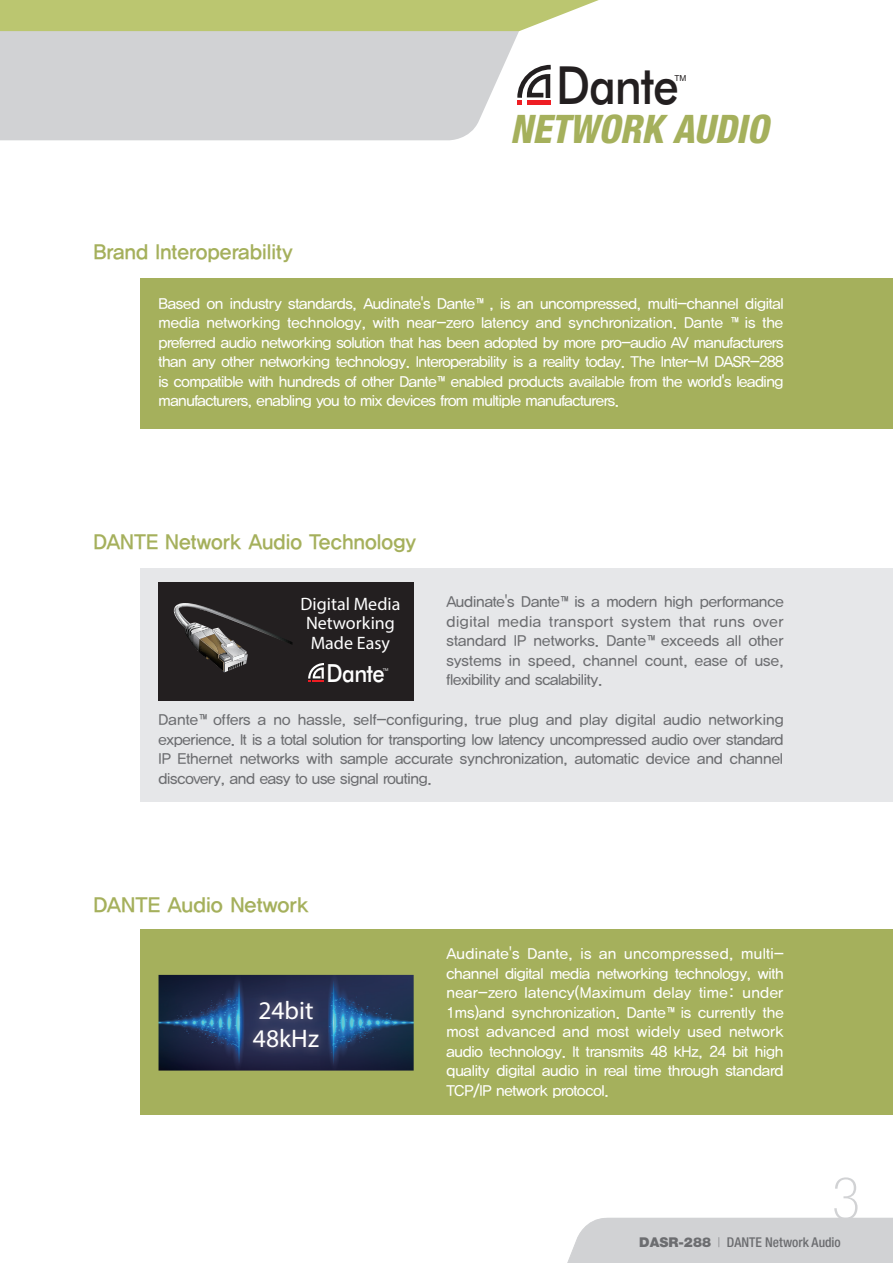
<style>
.page{position:relative;width:893px;height:1263px;background:#fff}
.page>*{position:absolute;margin:0;border:0;box-sizing:border-box;transform-origin:0 0}
.t1{font:100 condensed 58.8px "Helvetica Neue";color:#d1d2d4}
.t2{font:500 52.65px "Futura BT";letter-spacing:-.03em;color:#231f20;scale:.88 1}
.t3{font:italic 800 condensed 39.3px "Helvetica Neue";color:#a5b05c;scale:.95 1}
.t4{font:25.5px/27.6px "Myriad Pro";color:#fff}
.t5{font:500 24.9px "Futura BT";letter-spacing:-.03em;color:#fff;scale:.88 1}
.t6{font:21px "YDIYGO340";color:#a5b05c}
.t7{font:18px/19.5px "Myriad Pro";color:#fff;text-align:center}
.t8{font:15px/19.5px "YDIYGO330";letter-spacing:-.03em;color:#fff;text-align:justify}
.t9{font:15px/19.5px "YDIYGO330";letter-spacing:-.02em;color:#6c6d70;text-align:justify}
.t10{font:500 condensed 13.5px "Helvetica Neue";color:#6c6d70}
.t11{font:8.25px "Arial";color:#231f20}
.t12{font:3.9px "Arial";color:#fff}
.s1{font-weight:900;font-stretch:normal}
.s2{font-weight:100}
</style>
<div class="page">
<div style="left:0;top:31px;width:519px;height:109px;background:#d1d2d4"></div>
<div style="left:0;top:0;width:599px;height:31px;background:#bbc670"></div>
<svg style="left:517px;top:63px;width:34px;height:42px"></svg>
<div style="left:140px;top:568px;width:753px;height:234px;background:#e6e7e9"></div>
<div style="left:140px;top:929px;width:753px;height:186px;background:#a5b05c"></div>
<div style="left:140px;top:278px;width:753px;height:150px;background:#a5b05c"></div>
<div style="left:159px;top:583px;width:255px;height:118px;background:#231f20"></div>
<svg style="left:174px;top:603px;width:118px;height:69px"></svg>
<svg style="left:308px;top:663px;width:16px;height:19px"></svg>
<img style="left:159px;top:975px;width:255px;height:95px">
<img style="left:245px;top:992px;width:82px;height:64px">
<div style="left:567px;top:1218px;width:326px;height:45px;background:#d1d2d4"></div>
<h2 class="t2" style="left:556px;top:53px;width:141px">Dante</h2>
<p class="t11" style="left:675px;top:73px;width:13px">TM</p>
<h3 class="t6" style="left:94px;top:239px;width:201px">Brand Interoperability</h3>
<h3 class="t3" style="left:510px;top:104px;width:273px">NETWORK AUDIO</h3>
<p class="t8" style="left:159px;top:294px;width:627px">Based on industry standards, Audinate's Dante™, is an uncompressed, multi-channel digital media networking technology, with near-zero latency and synchronization. Dante ™is the preferred audio networking solution that has been adopted by more pro-audio AV manufacturers than any other networking technology. Interoperability is a reality today. The Inter-M DASR-288 is compatible with hundreds of other Dante™enabled products available from the world's leading manufacturers, enabling you to mix devices from multiple manufacturers.</p>
<h3 class="t6" style="left:94px;top:529px;width:324px">DANTE Network Audio Technology</h3>
<p class="t9" style="left:446px;top:592px;width:339px">Audinate's Dante™is a modern high performance digital media transport system that runs over standard IP networks. Dante™exceeds all other systems in speed, channel count, ease of use, flexibility and scalability.</p>
<p class="t9" style="left:159px;top:710px;width:627px">Dante™offers a no hassle, self-configuring, true plug and play digital audio networking experience. It is a total solution for transporting low latency uncompressed audio over standard IP Ethernet networks with sample accurate synchronization, automatic device and channel discovery, and easy to use signal routing.</p>
<p class="t7" style="left:301px;top:594px;width:101px">Digital Media<br>Networking<br>Made Easy</p>
<h3 class="t5" style="left:327px;top:658px;width:68px">Dante</h3>
<p class="t12" style="left:383px;top:667px;width:7px">TM</p>
<h3 class="t6" style="left:94px;top:892px;width:217px">DANTE Audio Network</h3>
<h3 class="t4" style="left:253px;top:996px;width:67px">24bit<br>48kHz</h3>
<p class="t8" style="left:446px;top:944px;width:339px">Audinate's Dante, is an uncompressed, multi&shy;channel digital media networking technology, with near-zero latency(Maximum delay time: under 1ms)and synchronization. Dante™is currently the most advanced and most widely used network audio technology. It transmits 48 kHz, 24 bit high quality digital audio in real time through standard TCP/IP network protocol.</p>
<h1 class="t1" style="left:832px;top:1165px;width:30px">3</h1>
<p class="t10" style="left:639px;top:1234px;width:203px"><span class="s1">DASR-288</span> <span class="s2">|</span> DANTE Network Audio</p>
</div>
